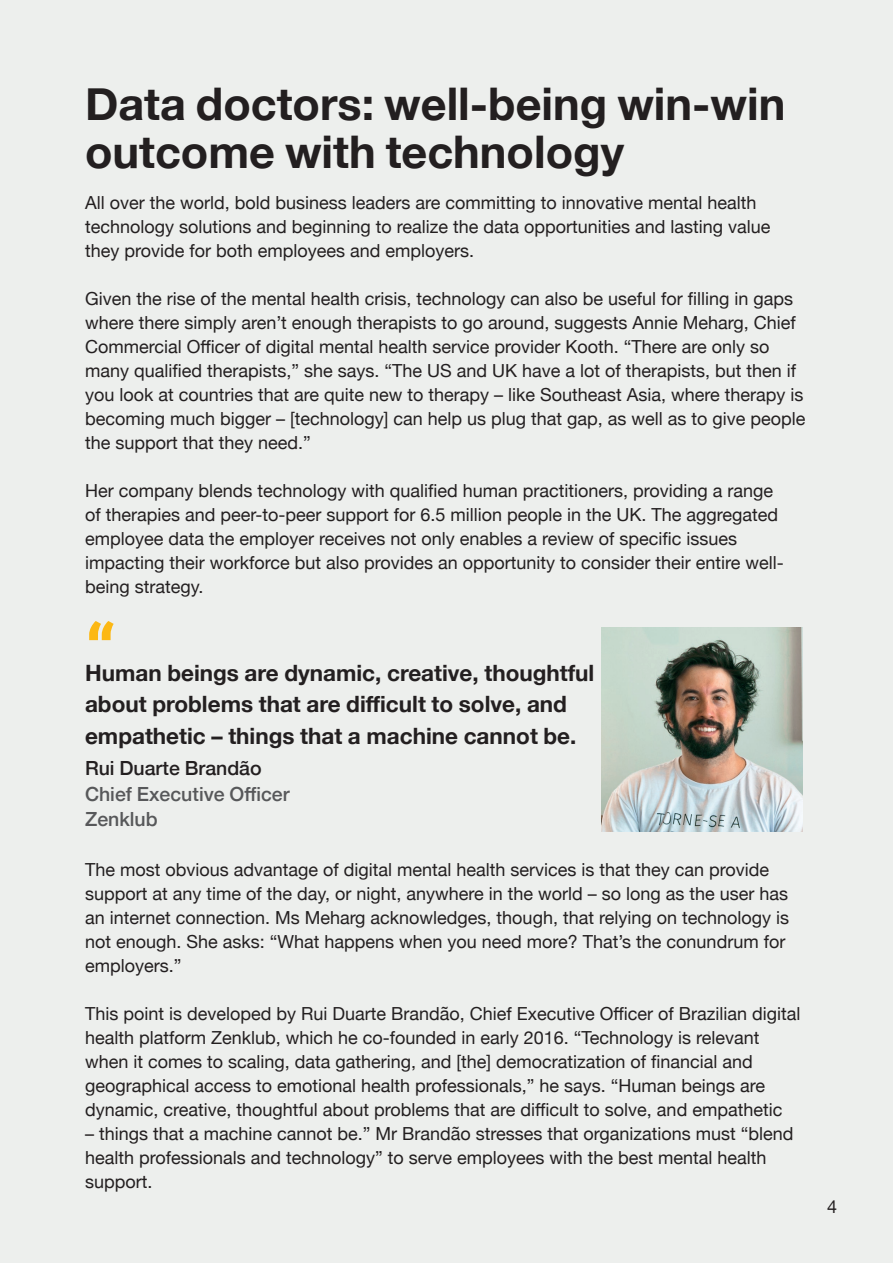
<style>
.page{position:relative;width:893px;height:1263px;background:#edefed}
.page>*{position:absolute;margin:0;border:0;box-sizing:border-box;transform-origin:0 0}
.guillemets{font:900 73.5px "Roboto";color:#fcb814}
.t1{font:700 45px/48px "Helvetica Neue";color:#231f20}
.t2{font:700 22.5px/31.5px "Helvetica Neue";color:#231f20}
.t3{font:500 19.5px/25.5px "Helvetica Neue";color:#57585a}
.Body{font:18px/24px "Helvetica Neue";color:#231f20}
.s1{color:#231f20}
</style>
<div class="page">
<img style="left:601px;top:627px;width:201px;height:204px">
<h2 class="t1" style="left:85px;top:82px;width:702px">Data doctors: well-being win-win outcome with technology</h2>
<p class="Body" style="left:85px;top:192px;width:687px">All over the world, bold business leaders are committing to innovative mental health technology solutions and beginning to realize the data opportunities and lasting value they provide for both employees and employers.</p>
<p class="Body" style="left:85px;top:288px;width:722px">Given the rise of the mental health crisis, technology can also be useful for filling in gaps where there simply aren’t enough therapists to go around, suggests Annie Meharg, Chief Commercial Officer of digital mental health service provider Kooth. “There are only so many qualified therapists,” she says. “The US and UK have a lot of therapists, but then if you look at countries that are quite new to therapy – like Southeast Asia, where therapy is becoming much bigger – [technology] can help us plug that gap, as well as to give people the support that they need.”</p>
<p class="Body" style="left:85px;top:480px;width:700px">Her company blends technology with qualified human practitioners, providing a range of therapies and peer-to-peer support for 6.5 million people in the UK. The aggregated employee data the employer receives not only enables a review of specific issues impacting their workforce but also provides an opportunity to consider their entire well&shy;being strategy.</p>
<p class="guillemets" style="left:85px;top:600px;width:33px">“</p>
<p class="t2" style="left:85px;top:657px;width:511px">Human beings are dynamic, creative, thoughtful about problems that are difficult to solve, and empathetic – things that a machine cannot be.</p>
<p class="t3" style="left:85px;top:754px;width:206px"><span class="s1">Rui Duarte Brandão<br></span>Chief Executive Officer<br>Zenklub</p>
<p class="Body" style="left:85px;top:858px;width:705px">The most obvious advantage of digital mental health services is that they can provide support at any time of the day, or night, anywhere in the world – so long as the user has an internet connection. Ms Meharg acknowledges, though, that relying on technology is not enough. She asks: “What happens when you need more? That’s the conundrum for employers.”</p>
<p class="Body" style="left:85px;top:1002px;width:717px">This point is developed by Rui Duarte Brandão, Chief Executive Officer of Brazilian digital health platform Zenklub, which he co-founded in early 2016. “Technology is relevant when it comes to scaling, data gathering, and [the] democratization of financial and geographical access to emotional health professionals,” he says. “Human beings are dynamic, creative, thoughtful about problems that are difficult to solve, and empathetic</p>
<p class="Body" style="left:85px;top:1122px;width:710px">– things that a machine cannot be.” Mr Brandão stresses that organizations must “blend health professionals and technology” to serve employees with the best mental health support.</p>
<p class="Body" style="left:827px;top:1195px;width:12px">4</p>
</div>
